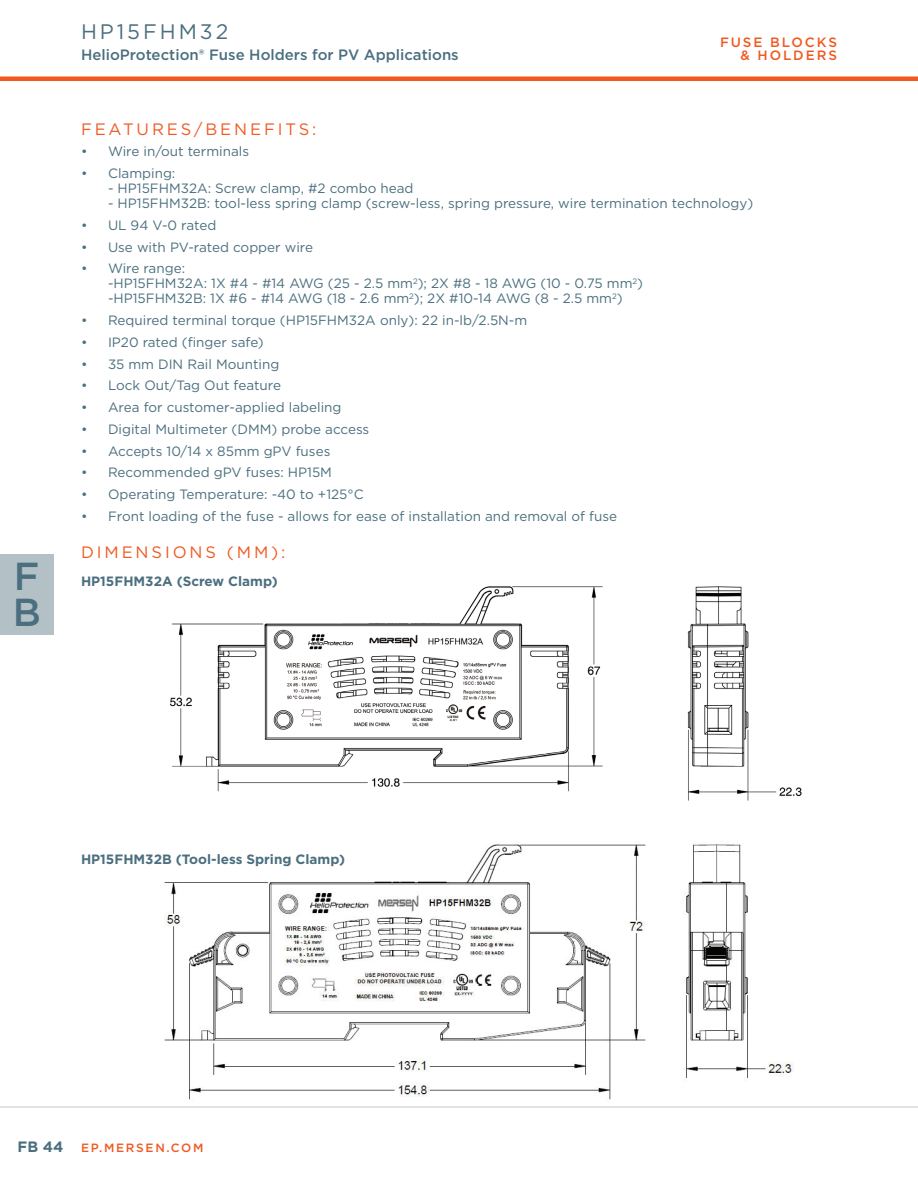
<style>
.page{position:relative;width:918px;height:1188px;background:#fff}
.page>*{position:absolute;margin:0;border:0;box-sizing:border-box;transform-origin:0 0}
.t1{font:500 39px/36px "Gotham";color:#4b6f7f}
.NEW_Page_Header{font:21px "Gotham";letter-spacing:.14em;color:#4b6f7f}
.NEW_Subhead{font:16.5px "Gotham";letter-spacing:.175em;color:#f15921}
.NEW_Product_MSL_Desc{font:500 15px "Gotham";color:#4b6f7f}
.t2{font:13.5px/15px "Gotham";color:#4b6f7f}
.NEW_Sub_subhead{font:700 13.5px "Gotham";color:#4b6f7f}
.t3{font:500 13.5px/13.5px "Gotham";letter-spacing:.14em;color:#f15921;text-align:right}
.t4{font:500 12px "Gotham";letter-spacing:.14em;color:#f15921}
.s1{font-weight:700;font-size:15px;color:#4b6f7f}
</style>
<div class="page">
<div style="left:0;top:76px;width:918px;height:5px;background:#f15921"></div>
<hr style="left:0;top:1107px;width:918px;height:1px;background:#c0cace">
<div style="left:0;top:554px;width:54px;height:81px;background:#b3c0c6"></div>
<img style="left:170px;top:586px;width:632px;height:215px">
<img style="left:165px;top:844px;width:481px;height:256px">
<img style="left:684px;top:844px;width:109px;height:234px">
<h1 class="t1" style="left:13px;top:558px;width:30px">F<br>B</h1>
<p class="NEW_Page_Header" style="left:81px;top:18px;width:149px">HP15FHM32</p>
<p class="NEW_Product_MSL_Desc" style="left:81px;top:45px;width:379px">HelioProtection® Fuse Holders for PV Applications</p>
<p class="t3" style="left:720px;top:35px;width:118px">FUSE BLOCKS &amp; HOLDERS</p>
<p class="NEW_Subhead" style="left:81px;top:118px;width:237px">FEATURES/BENEFITS:</p>
<p class="t2" style="left:81px;top:144px;width:170px">• Wire in/out terminals</p>
<p class="t2" style="left:81px;top:166px;width:96px">• Clamping:</p>
<p class="t2" style="left:108px;top:181px;width:307px">- HP15FHM32A: Screw clamp, #2 combo head</p>
<p class="t2" style="left:108px;top:196px;width:647px">- HP15FHM32B: tool-less spring clamp (screw-less, spring pressure, wire termination technology)</p>
<p class="t2" style="left:81px;top:217px;width:137px">• UL 94 V-0 rated</p>
<p class="t2" style="left:81px;top:239px;width:234px">• Use with PV-rated copper wire</p>
<p class="t2" style="left:108px;top:261px;width:537px;text-indent:-27px">• Wire range:<br>-HP15FHM32A: 1X #4 - #14 AWG (25 - 2.5 mm<sup>2</sup>); 2X #8 - 18 AWG (10 - 0.75 mm<sup>2</sup>) -HP15FHM32B: 1X #6 - #14 AWG (18 - 2.6 mm<sup>2</sup>); 2X #10-14 AWG (8 - 2.5 mm<sup>2</sup>)</p>
<p class="t2" style="left:81px;top:313px;width:448px">• Required terminal torque (HP15FHM32A only): 22 in-lb/2.5N-m</p>
<p class="t2" style="left:81px;top:334px;width:184px">• IP20 rated (finger safe)</p>
<p class="t2" style="left:81px;top:356px;width:200px">• 35 mm DIN Rail Mounting</p>
<p class="t2" style="left:81px;top:378px;width:202px">• Lock Out/Tag Out feature</p>
<p class="t2" style="left:81px;top:400px;width:262px">• Area for customer-applied labeling</p>
<p class="t2" style="left:81px;top:421px;width:290px">• Digital Multimeter (DMM) probe access</p>
<p class="t2" style="left:81px;top:443px;width:251px">• Accepts 10/14 x 85mm gPV fuses</p>
<p class="t2" style="left:81px;top:465px;width:253px">• Recommended gPV fuses: HP15M</p>
<p class="t2" style="left:81px;top:487px;width:284px">• Operating Temperature: -40 to +125°C</p>
<p class="t2" style="left:81px;top:508px;width:538px">• Front loading of the fuse - allows for ease of installation and removal of fuse</p>
<p class="NEW_Subhead" style="left:81px;top:542px;width:206px">DIMENSIONS (MM):</p>
<p class="NEW_Sub_subhead" style="left:81px;top:572px;width:198px">HP15FHM32A (Screw Clamp)</p>
<p class="NEW_Sub_subhead" style="left:81px;top:850px;width:266px">HP15FHM32B (Tool-less Spring Clamp)</p>
<p class="t4" style="left:18px;top:1140px;width:187px"><span class="s1">FB 44</span> EP.MERSEN.COM</p>
</div>
